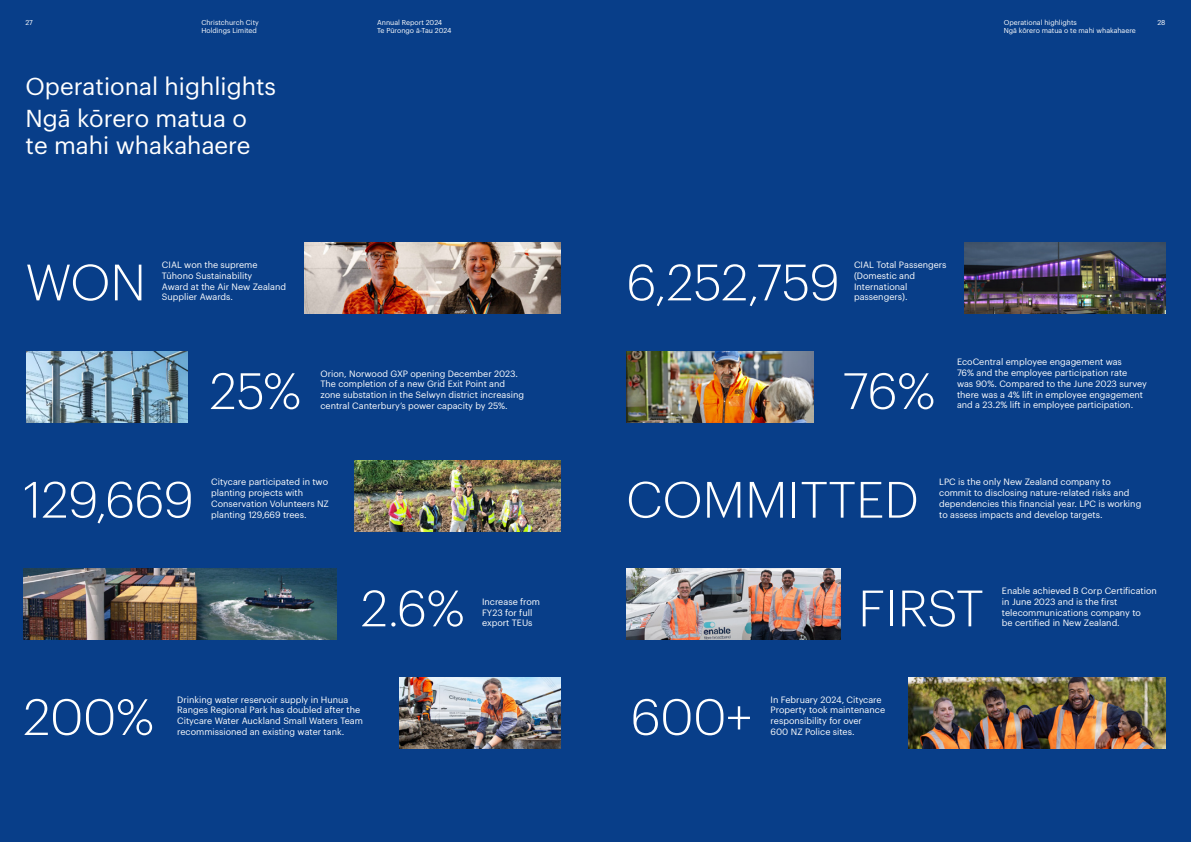
<style>
.page{position:relative;width:1191px;height:842px;background:#fff}
.page>*{position:absolute;margin:0;border:0;box-sizing:border-box;transform-origin:0 0}
.t1{font:300 50px "Graphik";color:#fff}
.t2{font:24px/32.7px "Graphik";color:#fff}
.t3{font:9px/10.8px "Graphik";color:#fff}
.t4{font:7px/8.4px "Graphik";color:#fff}
</style>
<div class="page">
<div style="left:595px;top:0;width:596px;height:842px;background:#083e89"></div>
<div style="left:0;top:0;width:595px;height:842px;background:#083e89"></div>
<img style="left:355px;top:460px;width:205px;height:71px">
<img style="left:24px;top:569px;width:312px;height:71px">
<img style="left:626px;top:569px;width:214px;height:71px">
<img style="left:399px;top:677px;width:161px;height:71px">
<img style="left:909px;top:677px;width:256px;height:71px">
<img style="left:26px;top:352px;width:161px;height:70px">
<img style="left:626px;top:352px;width:188px;height:70px">
<img style="left:304px;top:243px;width:256px;height:71px">
<img style="left:964px;top:243px;width:201px;height:71px">
<p class="t4" style="left:26px;top:17px;width:9px">27</p>
<p class="t4" style="left:201px;top:17px;width:59px">Christchurch City<br>Holdings Limited</p>
<p class="t4" style="left:377px;top:17px;width:76px">Annual Report 2024<br>Te Pūrongo ā-Tau 2024</p>
<p class="t4" style="left:1157px;top:17px;width:10px">28</p>
<p class="t4" style="left:1003px;top:17px;width:134px">Operational highlights<br>Ngā kōrero matua o te mahi whakahaere</p>
<h2 class="t2" style="left:26px;top:68px;width:252px">Operational highlights<br>Ngā kōrero matua o</h2>
<h2 class="t2" style="left:26px;top:127px;width:226px">te mahi whakahaere</h2>
<h1 class="t1" style="left:26px;top:246px;width:122px">WON</h1>
<p class="t3" style="left:162px;top:259px;width:126px">CIAL won the supreme<br>Tūhono Sustainability<br>Award at the Air New Zealand</p>
<p class="t3" style="left:162px;top:291px;width:73px">Supplier Awards.</p>
<h1 class="t1" style="left:626px;top:246px;width:215px">6,252,759</h1>
<p class="t3" style="left:854px;top:259px;width:94px">CIAL Total Passengers (Domestic and<br>International</p>
<p class="t3" style="left:854px;top:291px;width:55px">passengers).</p>
<h1 class="t1" style="left:210px;top:354px;width:93px">25%</h1>
<p class="t3" style="left:320px;top:367px;width:205px">Orion, Norwood GXP opening December 2023.<br>The completion of a new Grid Exit Point and zone substation in the Selwyn district increasing</p>
<p class="t3" style="left:320px;top:400px;width:189px">central Canterbury’s power capacity by 25%.</p>
<h1 class="t1" style="left:843px;top:354px;width:94px">76%</h1>
<p class="t3" style="left:957px;top:356px;width:191px">EcoCentral employee engagement was<br>76% and the employee participation rate<br>was 90%. Compared to the June 2023 survey there was a 4% lift in employee engagement</p>
<p class="t3" style="left:957px;top:399px;width:178px">and a 23.2% lift in employee participation.</p>
<h1 class="t1" style="left:24px;top:463px;width:172px">129,669</h1>
<p class="t3" style="left:211px;top:476px;width:119px">Citycare participated in two planting projects with<br>Conservation Volunteers NZ</p>
<p class="t3" style="left:211px;top:508px;width:97px">planting 129,669 trees.</p>
<h1 class="t1" style="left:626px;top:463px;width:294px">COMMITTED</h1>
<p class="t3" style="left:939px;top:476px;width:204px">LPC is the only New Zealand company to commit to disclosing nature-related risks and dependencies this financial year. LPC is working</p>
<p class="t3" style="left:939px;top:508px;width:165px">to assess impacts and develop targets.</p>
<h1 class="t1" style="left:361px;top:572px;width:105px">2.6%</h1>
<p class="t3" style="left:482px;top:595px;width:60px">Increase from<br>FY23 for full</p>
<p class="t3" style="left:482px;top:617px;width:52px">export TEUs</p>
<h1 class="t1" style="left:858px;top:572px;width:127px">FIRST</h1>
<p class="t3" style="left:1002px;top:584px;width:156px">Enable achieved B Corp Certification in June 2023 and is the first telecommunications company to</p>
<p class="t3" style="left:1002px;top:617px;width:119px">be certified in New Zealand.</p>
<h1 class="t1" style="left:24px;top:680px;width:132px">200%</h1>
<p class="t3" style="left:177px;top:693px;width:187px">Drinking water reservoir supply in Hunua<br>Ranges Regional Park has doubled after the<br>Citycare Water Auckland Small Waters Team</p>
<p class="t3" style="left:177px;top:725px;width:169px">recommissioned an existing water tank.</p>
<h1 class="t1" style="left:630px;top:680px;width:123px">600+</h1>
<p class="t3" style="left:770px;top:693px;width:116px">In February 2024, Citycare<br>Property took maintenance responsibility for over</p>
<p class="t3" style="left:770px;top:725px;width:86px">600 NZ Police sites.</p>
</div>
